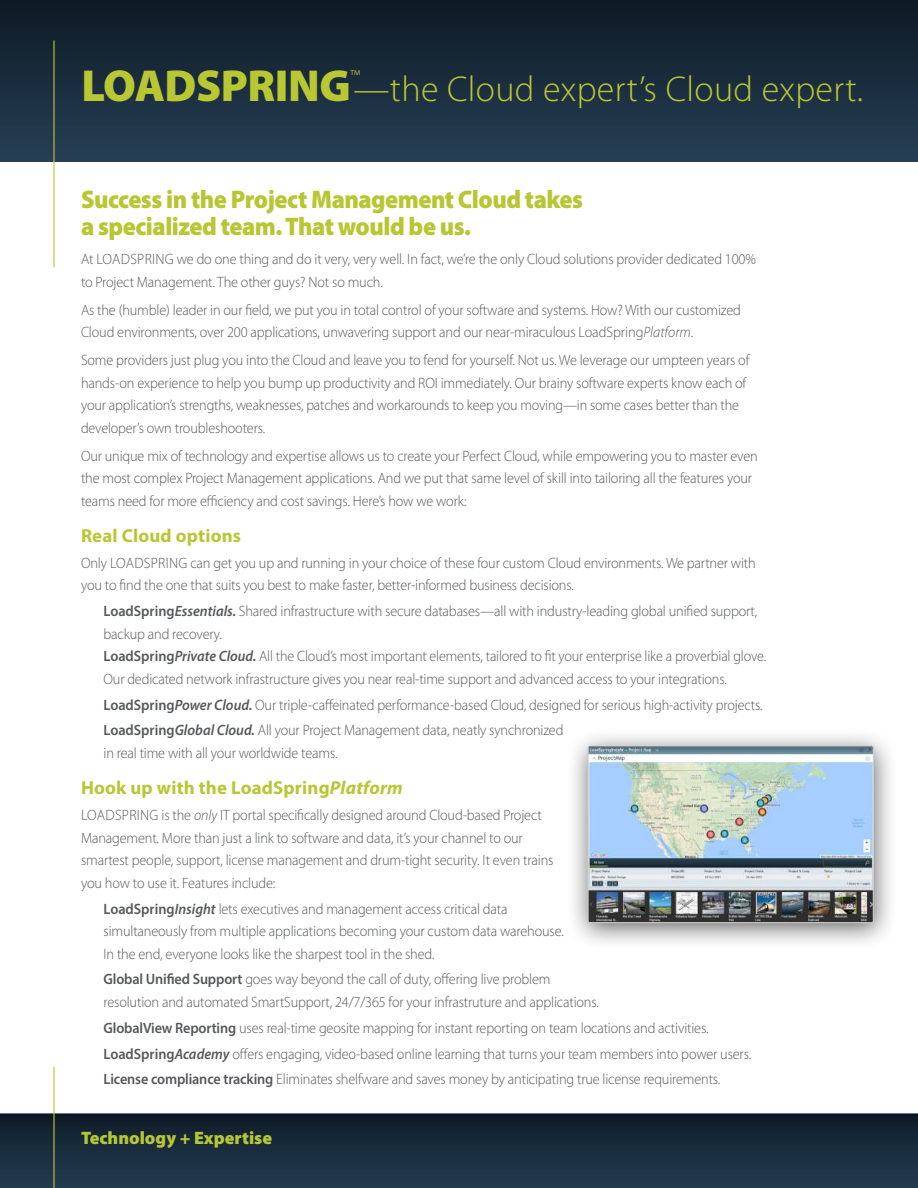
<style>
.page{position:relative;width:918px;height:1188px;background:#fff}
.page>*{position:absolute;margin:0;border:0;box-sizing:border-box;transform-origin:0 0}
.t1{font:900 45px "Myriad Pro";letter-spacing:-.01em;color:#b9c832}
.t2{font:300 36px "Myriad Pro";letter-spacing:.01em;color:#b9c832}
.t3{font:900 25.5px/27px "Myriad Pro";letter-spacing:-.02em;color:#b7c733;scale:.95 1}
.t4{font:700 18.75px "Myriad Pro";letter-spacing:.01em;color:#b7c733}
.t5{font:900 18px "Myriad Pro";color:#b7c733}
.t6{font:300 17.55px "Myriad Pro";color:#b9c832}
.t7{font:300 15px/22.5px "Myriad Pro";letter-spacing:-.01em;color:#57585b;scale:.95 1}
.s1{font-style:italic}
.s2{font-weight:600}
.s3{font-weight:600;font-style:italic}
</style>
<div class="page">
<img style="left:0;top:0;width:918px;height:162px">
<img style="left:0;top:1114px;width:918px;height:74px">
<hr style="left:53px;top:40px;width:2px;height:227px;background:#b9c832">
<hr style="left:53px;top:1066px;width:2px;height:122px;background:#b9c832">
<div style="left:566px;top:728px;width:331px;height:223px;background:#000;opacity:.6"></div>
<img style="left:590px;top:748px;width:282px;height:173px">
<div style="left:588px;top:746px;width:286px;height:177px;border:1px solid #d1d2d4;border-radius:2px"></div>
<h1 class="t1" style="left:81px;top:68px;width:271px">LOADSPRING</h1>
<p class="t6" style="left:350px;top:69px;width:12px">™</p>
<h2 class="t2" style="left:354px;top:75px;width:511px">—the Cloud expert’s Cloud expert.</h2>
<h3 class="t3" style="left:81px;top:188px;width:530px">Success in the Project Management Cloud takes a specialized team. That would be us.</h3>
<p class="t7" style="left:81px;top:249px;width:712px">At LOADSPRING we do one thing and do it very, very well. In fact, we’re the only Cloud solutions provider dedicated 100% to Project Management. The other guys? Not so much.</p>
<p class="t7" style="left:81px;top:300px;width:696px">As the (humble) leader in our field, we put you in total control of your software and systems. How? With our customized<br>Cloud environments, over 200 applications, unwavering support and our near-miraculous LoadSpring<span class="s1">Platform</span>.</p>
<p class="t7" style="left:81px;top:350px;width:705px">Some providers just plug you into the Cloud and leave you to fend for yourself. Not us. We leverage our umpteen years of hands-on experience to help you bump up productivity and ROI immediately. Our brainy software experts know each of your application’s strengths, weaknesses, patches and workarounds to keep you moving—in some cases better than the developer’s own troubleshooters.</p>
<p class="t7" style="left:81px;top:446px;width:714px">Our unique mix of technology and expertise allows us to create your Perfect Cloud, while empowering you to master even the most complex Project Management applications. And we put that same level of skill into tailoring all the features your teams need for more efficiency and cost savings. Here’s how we work:</p>
<p class="t4" style="left:81px;top:528px;width:162px">Real Cloud options</p>
<p class="t7" style="left:81px;top:553px;width:712px">Only LOADSPRING can get you up and running in your choice of these four custom Cloud environments. We partner with you to find the one that suits you best to make faster, better-informed business decisions.</p>
<p class="t7" style="left:104px;top:601px;width:699px"><span class="s2">LoadSpring</span><span class="s3">Essentials.</span> Shared infrastructure with secure databases—all with industry-leading global unified support, backup and recovery.<br><span class="s2">LoadSpring</span><span class="s3">Private Cloud.</span> All the Cloud’s most important elements, tailored to fit your enterprise like a proverbial glove.<br>Our dedicated network infrastructure gives you near real-time support and advanced access to your integrations.</p>
<p class="t7" style="left:104px;top:693px;width:695px;line-height:25.8px"><span class="s2">LoadSpring</span><span class="s3">Power Cloud.</span> Our triple-caffeinated performance-based Cloud, designed for serious high-activity projects.<br><span class="s2">LoadSpring</span><span class="s3">Global Cloud.</span> All your Project Management data, neatly synchronized</p>
<p class="t7" style="left:104px;top:743px;width:248px">in real time with all your worldwide teams.</p>
<p class="t4" style="left:81px;top:780px;width:323px">Hook up with the LoadSpring<span class="s1">Platform</span></p>
<p class="t7" style="left:81px;top:805px;width:499px">LOADSPRING is the <span class="s1">only</span> IT portal specifically designed around Cloud-based Project Management. More than just a link to software and data, it’s your channel to our smartest people, support, license management and drum-tight security. It even trains you how to use it. Features include:</p>
<p class="t7" style="left:103px;top:899px;width:486px"><span class="s2">LoadSpring</span><span class="s3">Insight</span> lets executives and management access critical data simultaneously from multiple applications becoming your custom data warehouse.<br>In the end, everyone looks like the sharpest tool in the shed.</p>
<p class="t7" style="left:103px;top:969px;width:523px"><span class="s2">Global Unified Support</span> goes way beyond the call of duty, offering live problem resolution and automated SmartSupport, 24/7/365 for your infrastruture and applications.</p>
<p class="t7" style="left:104px;top:1016px;width:683px;line-height:25.8px"><span class="s2">GlobalView Reporting</span> uses real-time geosite mapping for instant reporting on team locations and activities.<br><span class="s2">LoadSpring</span><span class="s3">Academy</span> offers engaging, video-based online learning that turns your team members into power users.<br><span class="s2">License compliance tracking</span> Eliminates shelfware and saves money by anticipating true license requirements.</p>
<p class="t5" style="left:81px;top:1132px;width:193px">Technology + Expertise</p>
</div>
